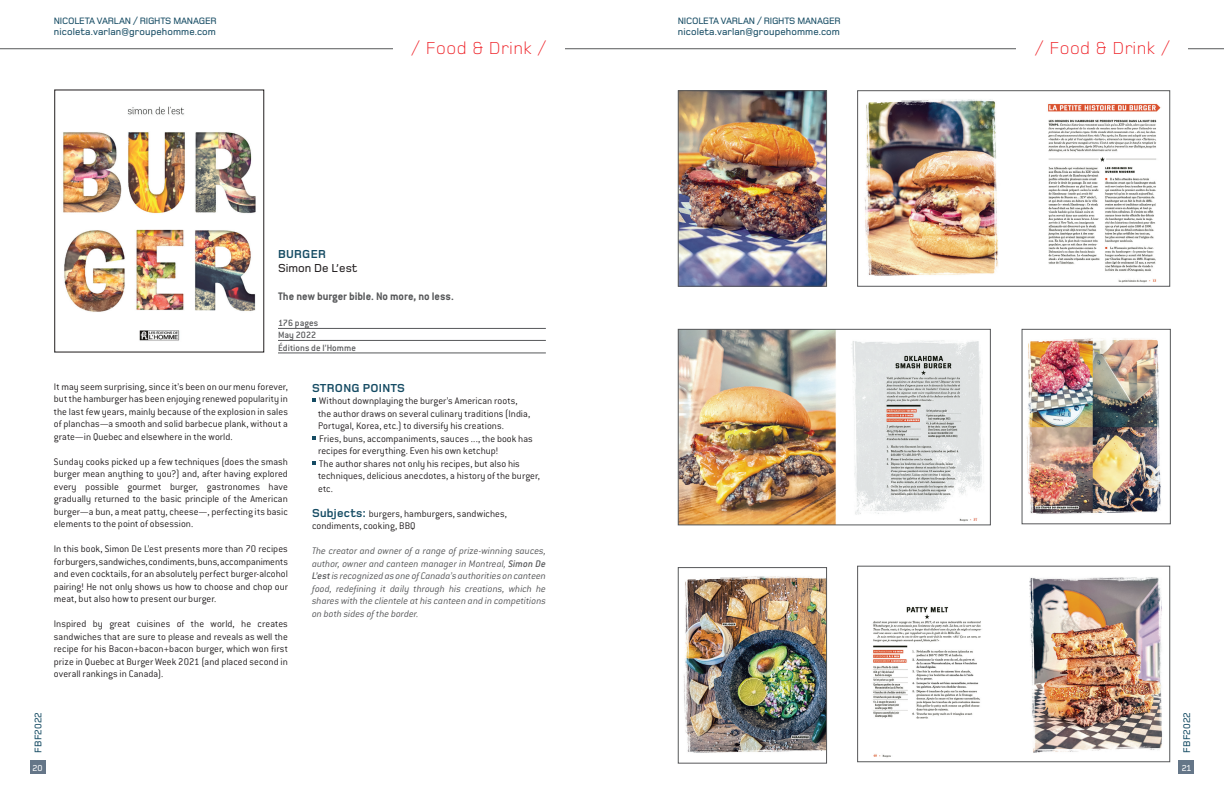
<style>
.page{position:relative;width:1224px;height:792px;background:#fff}
.page>*{position:absolute;margin:0;border:0;box-sizing:border-box;transform-origin:0 0}
.t1{font:300 18px "Foundry Monoline";letter-spacing:.025em;color:#ee1d23}
.t2{font:700 12px "Conduit ITC";letter-spacing:-.005em;color:#57585a}
.t3{font:700 12px "Foundry Monoline";letter-spacing:.02em;color:#154b63}
.t4{font:500 12px "Foundry Monoline";color:#231f20}
.t5{font:300 10.5px/12.5px "Conduit ITC";letter-spacing:.005em;color:#231f20;text-align:justify}
.t6{font:italic 300 10.5px/12.5px "Conduit ITC";color:#57585a;text-align:justify}
.t7{font:500 10px "Foundry Monoline";letter-spacing:.01em;color:#154b63}
.t8{font:500 10px/12.2px "Conduit ITC";letter-spacing:.005em;color:#57585a}
.t9{font:500 9.6px "Foundry Monoline";letter-spacing:-.02em;color:#154b63}
.t10{font:500 9px "Foundry Monoline";color:#fff}
.s1{font-family:"Foundry Monoline";font-weight:700;font-size:12px;color:#154b63}
.s2{font-weight:500}
</style>
<div class="page">
<div style="left:30px;top:760px;width:15px;height:14px;background:#657688"></div>
<div style="left:1179px;top:760px;width:15px;height:14px;background:#657688"></div>
<hr style="left:0;top:48px;width:612px;height:1px;background:#57585a">
<hr style="left:612px;top:48px;width:612px;height:1px;background:#57585a">
<div style="left:1017px;top:39px;width:171px;height:41px;background:#fff"></div>
<div style="left:393px;top:39px;width:171px;height:41px;background:#fff"></div>
<hr style="left:278px;top:328px;width:268px;height:1px;background:#57585a">
<hr style="left:278px;top:340px;width:268px;height:1px;background:#57585a">
<hr style="left:278px;top:353px;width:268px;height:1px;background:#57585a">
<img style="left:63px;top:106px;width:193px;height:235px">
<div style="left:54px;top:90px;width:210px;height:262px;border:1px solid #231f20"></div>
<svg style="left:312px;top:399px;width:4px;height:3px"></svg>
<svg style="left:312px;top:436px;width:4px;height:4px"></svg>
<svg style="left:312px;top:461px;width:4px;height:4px"></svg>
<img style="left:864px;top:99px;width:297px;height:184px">
<div style="left:857px;top:90px;width:313px;height:197px;border:1px solid #57585a"></div>
<img style="left:873px;top:577px;width:289px;height:181px">
<div style="left:857px;top:566px;width:313px;height:196px;border:1px solid #57585a"></div>
<img style="left:680px;top:331px;width:304px;height:192px">
<div style="left:678px;top:329px;width:313px;height:196px;border:1px solid #57585a"></div>
<img style="left:680px;top:92px;width:145px;height:193px">
<div style="left:678px;top:90px;width:149px;height:197px;border:1px solid #57585a"></div>
<img style="left:683px;top:576px;width:142px;height:177px">
<div style="left:678px;top:567px;width:149px;height:196px;border:1px solid #57585a"></div>
<img style="left:1026px;top:338px;width:135px;height:176px">
<div style="left:1022px;top:329px;width:149px;height:195px;border:1px solid #57585a"></div>
<p class="t9" style="left:54px;top:16px;width:164px">NICOLETA VARLAN / RIGHTS MANAGER</p>
<p class="t7" style="left:54px;top:26px;width:164px">nicoleta.varlan@groupehomme.com</p>
<p class="t9" style="left:678px;top:16px;width:164px">NICOLETA VARLAN / RIGHTS MANAGER</p>
<p class="t7" style="left:678px;top:26px;width:164px">nicoleta.varlan@groupehomme.com</p>
<h1 class="t1" style="left:411px;top:38px;width:137px">/ Food &amp; Drink /</h1>
<h1 class="t1" style="left:1035px;top:38px;width:137px">/ Food &amp; Drink /</h1>
<p class="t3" style="left:278px;top:248px;width:49px">BURGER</p>
<p class="t4" style="left:278px;top:262px;width:81px">Simon De L’est</p>
<p class="t2" style="left:278px;top:290px;width:177px">The new burger bible. No more, no less.</p>
<p class="t8" style="left:278px;top:317px;width:80px">176 pages<br>May 2022<br>Éditions de l’Homme</p>
<p class="t3" style="left:312px;top:381px;width:95px">STRONG POINTS</p>
<p class="t5" style="left:318px;top:395px;width:223px;text-align:left">Without downplaying the burger’s American roots,<br>the author draws on several culinary traditions (India, Portugal, Korea, etc.) to diversify his creations.<br>Fries, buns, accompaniments, sauces ..., the book has recipes for everything. Even his own ketchup!<br>The author shares not only his recipes, but also his techniques, delicious anecdotes, a history of the burger, etc.</p>
<p class="t5" style="left:312px;top:507px;width:196px"><span class="s1">Subjects:</span> burgers, hamburgers, sandwiches, condiments, cooking, BBQ</p>
<p class="t6" style="left:312px;top:545px;width:236px">The creator and owner of a range of prize-winning sauces, author, owner and canteen manager in Montreal, <span class="s2">Simon De L’est</span> is recognized as one of Canada’s authorities on canteen food, redefining it daily through his creations, which he shares with the clientele at his canteen and in competitions on both sides of the border.</p>
<p class="t5" style="left:54px;top:380px;width:236px">It may seem surprising, since it’s been on our menu forever, but the hamburger has been enjoying renewed popularity in the last few years, mainly because of the explosion in sales of planchas—a smooth and solid barbecue plank, without a grate—in Quebec and elsewhere in the world.</p>
<p class="t5" style="left:54px;top:455px;width:236px">Sunday cooks picked up a few techniques (does the smash burger mean anything to you?) and, after having explored every possible gourmet burger, gastronomes have gradually returned to the basic principle of the American burger—a bun, a meat patty, cheese—, perfecting its basic elements to the point of obsession.</p>
<p class="t5" style="left:54px;top:543px;width:236px">In this book, Simon De L’est presents more than 70 recipes for burgers, sandwiches, condiments, buns, accompaniments and even cocktails, for an absolutely perfect burger-alcohol pairing! He not only shows us how to choose and chop our meat, but also how to present our burger.</p>
<p class="t5" style="left:54px;top:618px;width:236px">Inspired by great cuisines of the world, he creates sandwiches that are sure to please and reveals as well the recipe for his Bacon+bacon+bacon burger, which won first prize in Quebec at Burger Week 2021 (and placed second in overall rankings in Canada).</p>
<p class="t7" style="left:33px;top:753px;width:42px;rotate:-90deg">FBF2022</p>
<p class="t7" style="left:1182px;top:753px;width:42px;rotate:-90deg">FBF2022</p>
<p class="t10" style="left:33px;top:763px;width:12px">20</p>
<p class="t10" style="left:1182px;top:763px;width:11px">21</p>
</div>
